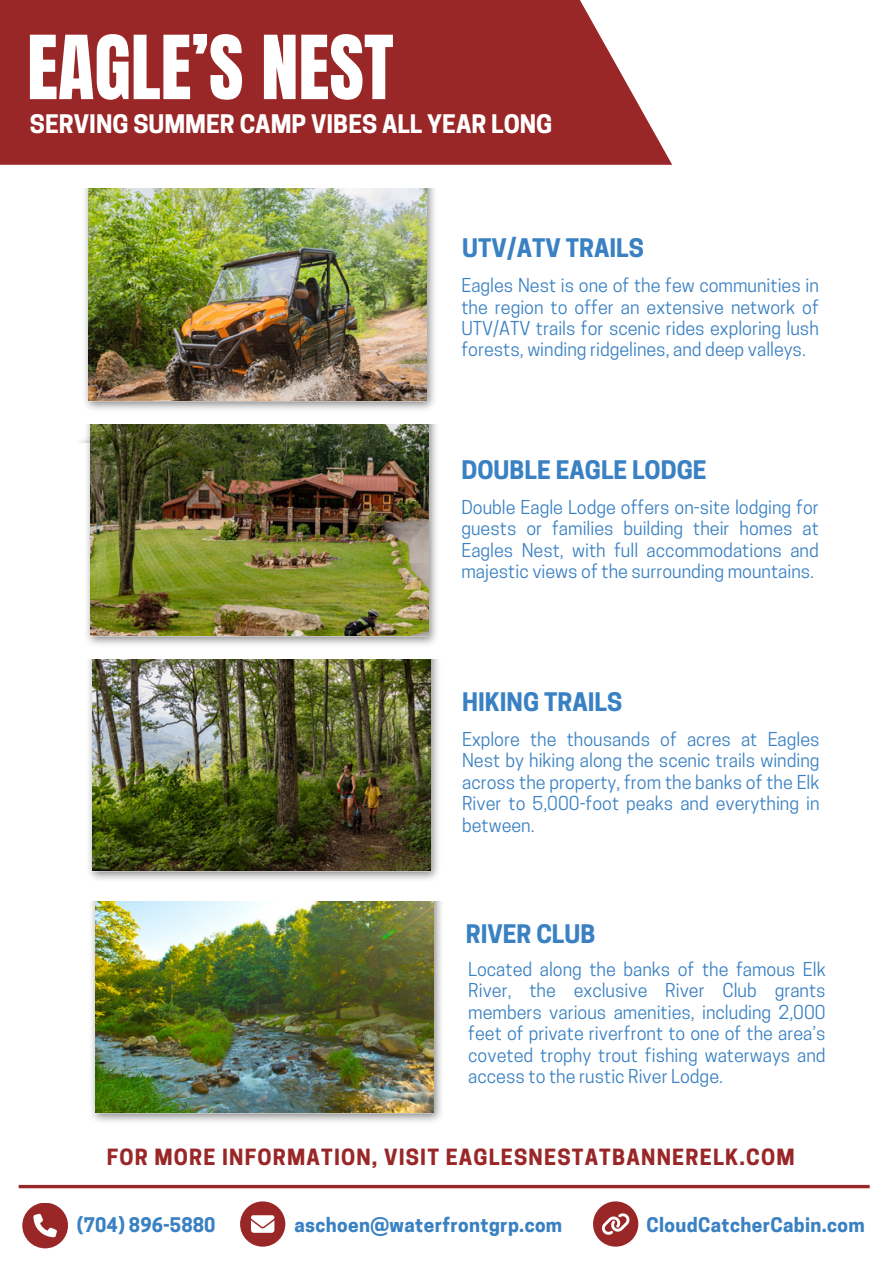
<style>
.page{position:relative;width:894px;height:1264px;background:#fff}
.page>*{position:absolute;margin:0;border:0;box-sizing:border-box;transform-origin:0 0}
.t1{font:75px "Anton";color:#fff}
.t2{font:700 24px "Cooper Hewitt";color:#3a81c3}
.t3{font:700 24px "Cooper Hewitt";color:#fff}
.t4{font:700 21px "Cooper Hewitt";letter-spacing:.055em;color:#9a2728}
.t5{font:700 18.9px "Cooper Hewitt";letter-spacing:.02em;color:#3a81c3}
.t6{font:18px/21.3px "Cooper Hewitt";color:#3a81c3;text-align:justify}
</style>
<div class="page">
<img style="left:86px;top:424px;width:351px;height:221px">
<img style="left:80px;top:435px;width:350px;height:8px">
<img style="left:90px;top:424px;width:338px;height:211px">
<svg style="left:0;top:0;width:672px;height:165px;background:#a03536"></svg>
<img style="left:84px;top:189px;width:351px;height:221px">
<img style="left:89px;top:189px;width:337px;height:211px">
<img style="left:88px;top:659px;width:351px;height:221px">
<img style="left:93px;top:659px;width:337px;height:211px">
<img style="left:91px;top:901px;width:351px;height:221px">
<img style="left:95px;top:901px;width:338px;height:211px">
<svg style="left:19px;top:1184px;width:850px;height:4px;background:#b05758"></svg>
<div style="left:22px;top:1202px;width:46px;height:46px;background:#9a2728;border-radius:50%"></div>
<svg style="left:33px;top:1213px;width:24px;height:24px"></svg>
<div style="left:240px;top:1201px;width:45px;height:45px;background:#9a2728;border-radius:50%"></div>
<svg style="left:251px;top:1215px;width:23px;height:17px"></svg>
<div style="left:593px;top:1201px;width:45px;height:45px;background:#9a2728;border-radius:50%"></div>
<svg style="left:602px;top:1213px;width:28px;height:22px"></svg>
<p class="t1" style="left:27px;top:14px;width:368px">EAGLE’S NEST</p>
<h2 class="t3" style="left:30px;top:114px;width:524px">SERVING SUMMER CAMP VIBES ALL YEAR LONG</h2>
<h2 class="t2" style="left:462px;top:239px;width:183px">UTV/ATV TRAILS</h2>
<p class="t6" style="left:461px;top:277px;width:359px">Eagles Nest is one of the few communities in the region to offer an extensive network of UTV/ATV trails for scenic rides exploring lush forests, winding ridgelines, and deep valleys.</p>
<h2 class="t2" style="left:461px;top:461px;width:246px">DOUBLE EAGLE LODGE</h2>
<p class="t6" style="left:461px;top:499px;width:359px">Double Eagle Lodge offers on-site lodging for guests or families building their homes at Eagles Nest, with full accommodations and majestic views of the surrounding mountains.</p>
<h2 class="t2" style="left:462px;top:693px;width:161px">HIKING TRAILS</h2>
<p class="t6" style="left:462px;top:731px;width:359px">Explore the thousands of acres at Eagles Nest by hiking along the scenic trails winding across the property, from the banks of the Elk River to 5,000-foot peaks and everything in between.</p>
<h2 class="t2" style="left:465px;top:925px;width:131px">RIVER CLUB</h2>
<p class="t6" style="left:468px;top:960px;width:359px">Located along the banks of the famous Elk River, the exclusive River Club grants members various amenities, including 2,000 feet of private riverfront to one of the area’s coveted trophy trout fishing waterways and access to the rustic River Lodge.</p>
<p class="t4" style="left:107px;top:1149px;width:689px">FOR MORE INFORMATION, VISIT EAGLESNESTATBANNERELK.COM</p>
<p class="t5" style="left:77px;top:1217px;width:140px">(704) 896-5880</p>
<p class="t5" style="left:294px;top:1217px;width:269px">aschoen@waterfrontgrp.com</p>
<p class="t5" style="left:646px;top:1217px;width:220px">CloudCatcherCabin.com</p>
</div>
